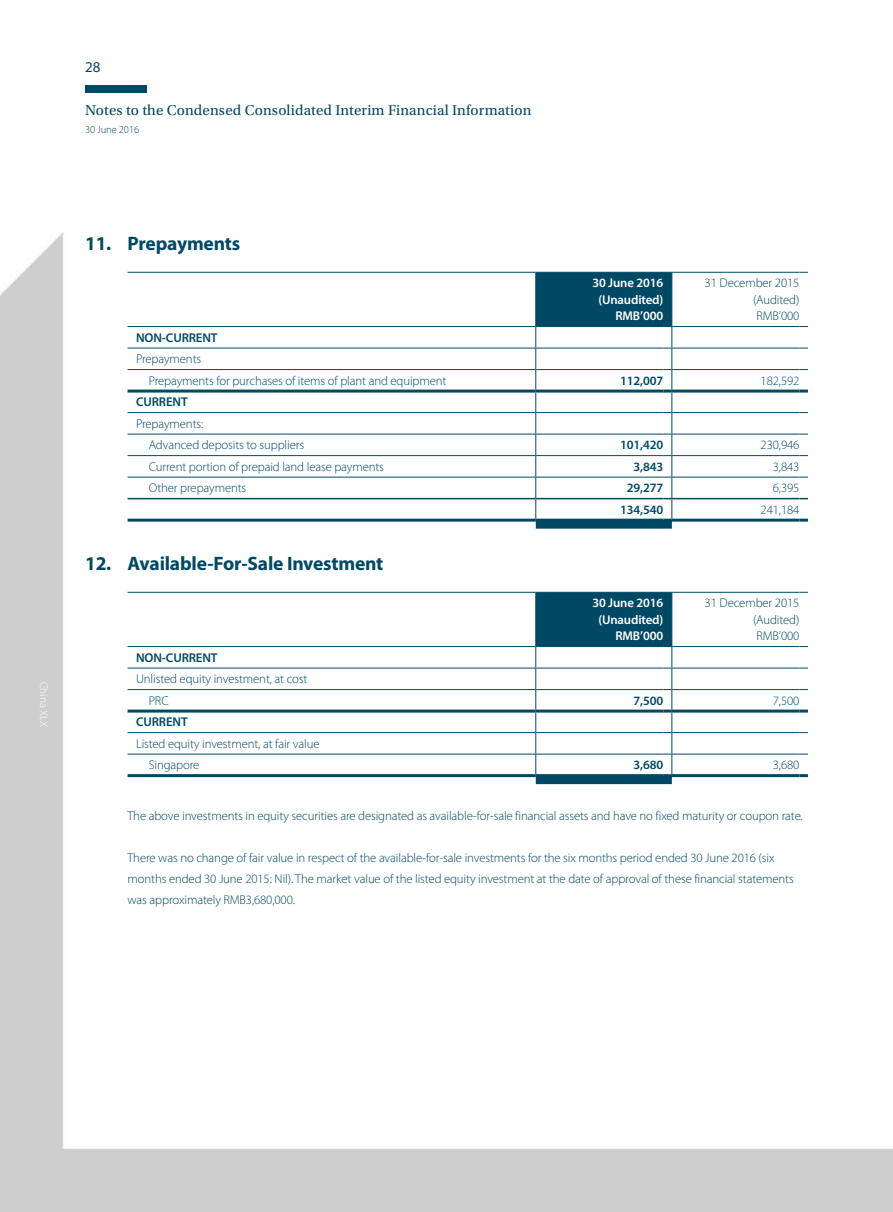
<style>
.page{position:relative;width:893px;height:1212px;background:#fff}
.page>*{position:absolute;margin:0;border:0;box-sizing:border-box;transform-origin:0 0}
.Subhead_1{font:700 19.5px "Myriad Pro";letter-spacing:-.01em;color:#004964}
.t1{font:15px "Utopia Std";letter-spacing:.01em;color:#004964}
.t2{font:15px "Myriad Pro";color:#004964}
.Body_Text{font:300 12.75px/21px "Myriad Pro";letter-spacing:-.01em;color:#004964}
.Body_Text_Table{font:300 12.75px "Myriad Pro";letter-spacing:-.01em;color:#004964}
.Body_Text_Table-2{font:600 12.75px "Myriad Pro";letter-spacing:-.01em;color:#004964}
.Body_Text_Table-3{font:600 12.75px "Myriad Pro";letter-spacing:-.01em;color:#fff}
.t3{font:300 11.25px "Myriad Pro";color:#fff}
.t4{font:300 10.5px "Myriad Pro";letter-spacing:-.01em;color:#004964}
</style>
<div class="page">
<img style="left:0;top:92px;width:892px;height:1120px">
<div style="left:85px;top:85px;width:62px;height:7px;background:#004964"></div>
<hr style="left:128px;top:272px;width:408px;height:1px;background:#004964">
<hr style="left:672px;top:272px;width:127px;height:1px;background:#004964">
<hr style="left:128px;top:326px;width:408px;height:1px;background:#004964">
<hr style="left:672px;top:326px;width:127px;height:1px;background:#004964">
<hr style="left:128px;top:348px;width:408px;height:1px;background:#004964">
<hr style="left:672px;top:348px;width:127px;height:1px;background:#004964">
<hr style="left:128px;top:369px;width:408px;height:1px;background:#004964">
<hr style="left:672px;top:369px;width:127px;height:1px;background:#004964">
<hr style="left:128px;top:412px;width:408px;height:1px;background:#004964">
<hr style="left:672px;top:412px;width:127px;height:1px;background:#004964">
<hr style="left:128px;top:434px;width:408px;height:1px;background:#004964">
<hr style="left:672px;top:434px;width:127px;height:1px;background:#004964">
<hr style="left:128px;top:455px;width:408px;height:1px;background:#004964">
<hr style="left:672px;top:455px;width:127px;height:1px;background:#004964">
<hr style="left:128px;top:477px;width:408px;height:1px;background:#004964">
<hr style="left:672px;top:477px;width:127px;height:1px;background:#004964">
<hr style="left:128px;top:390px;width:408px;height:3px;background:#004964">
<hr style="left:672px;top:390px;width:127px;height:3px;background:#004964">
<svg style="left:799px;top:390px;width:9px;height:3px"></svg>
<hr style="left:128px;top:519px;width:408px;height:3px;background:#004964">
<hr style="left:672px;top:519px;width:127px;height:3px;background:#004964">
<svg style="left:799px;top:519px;width:9px;height:3px"></svg>
<hr style="left:128px;top:498px;width:408px;height:1px;background:#004964">
<svg style="left:535px;top:272px;width:137px;height:257px"></svg>
<hr style="left:672px;top:498px;width:127px;height:1px;background:#004964">
<hr style="left:128px;top:592px;width:408px;height:1px;background:#004964">
<hr style="left:672px;top:592px;width:127px;height:1px;background:#004964">
<hr style="left:128px;top:646px;width:408px;height:1px;background:#004964">
<hr style="left:672px;top:646px;width:127px;height:1px;background:#004964">
<hr style="left:128px;top:668px;width:408px;height:1px;background:#004964">
<hr style="left:672px;top:668px;width:127px;height:1px;background:#004964">
<hr style="left:128px;top:689px;width:408px;height:1px;background:#004964">
<hr style="left:672px;top:689px;width:127px;height:1px;background:#004964">
<hr style="left:128px;top:732px;width:408px;height:1px;background:#004964">
<hr style="left:672px;top:732px;width:127px;height:1px;background:#004964">
<hr style="left:128px;top:754px;width:408px;height:1px;background:#004964">
<hr style="left:672px;top:754px;width:127px;height:1px;background:#004964">
<hr style="left:128px;top:774px;width:408px;height:3px;background:#004964">
<hr style="left:672px;top:774px;width:127px;height:3px;background:#004964">
<svg style="left:799px;top:774px;width:9px;height:3px"></svg>
<hr style="left:128px;top:709px;width:408px;height:3px;background:#004964">
<svg style="left:535px;top:592px;width:137px;height:192px"></svg>
<hr style="left:672px;top:709px;width:127px;height:3px;background:#004964">
<svg style="left:799px;top:709px;width:9px;height:3px"></svg>
<p class="t2" style="left:85px;top:58px;width:17px">28</p>
<p class="t1" style="left:85px;top:102px;width:448px">Notes to the Condensed Consolidated Interim Financial Information</p>
<p class="t4" style="left:85px;top:124px;width:56px">30 June 2016</p>
<p class="t3" style="left:51px;top:682px;width:47px;rotate:90deg">China XLX</p>
<p class="Subhead_1" style="left:85px;top:231px;width:157px">11. Prepayments</p>
<p class="Body_Text_Table-3" style="left:592px;top:275px;width:73px">30 June 2016</p>
<p class="Body_Text_Table-3" style="left:598px;top:291px;width:66px">(Unaudited)</p>
<p class="Body_Text_Table-3" style="left:615px;top:308px;width:49px">RMB’000</p>
<p class="Body_Text_Table" style="left:705px;top:275px;width:96px">31 December 2015</p>
<p class="Body_Text_Table" style="left:753px;top:292px;width:48px">(Audited)</p>
<p class="Body_Text_Table" style="left:756px;top:308px;width:45px">RMB’000</p>
<p class="Body_Text_Table-2" style="left:136px;top:329px;width:83px">NON-CURRENT</p>
<p class="Body_Text_Table" style="left:136px;top:351px;width:67px">Prepayments</p>
<p class="Body_Text_Table" style="left:149px;top:373px;width:299px">Prepayments for purchases of items of plant and equipment</p>
<p class="Body_Text_Table-2" style="left:620px;top:372px;width:45px">112,007</p>
<p class="Body_Text_Table" style="left:761px;top:373px;width:40px">182,592</p>
<p class="Body_Text_Table-2" style="left:136px;top:394px;width:53px">CURRENT</p>
<p class="Body_Text_Table" style="left:136px;top:416px;width:69px">Prepayments:</p>
<p class="Body_Text_Table" style="left:149px;top:437px;width:157px">Advanced deposits to suppliers</p>
<p class="Body_Text_Table-2" style="left:620px;top:437px;width:45px">101,420</p>
<p class="Body_Text_Table" style="left:761px;top:437px;width:40px">230,946</p>
<p class="Body_Text_Table" style="left:149px;top:459px;width:237px">Current portion of prepaid land lease payments</p>
<p class="Body_Text_Table-2" style="left:633px;top:458px;width:31px">3,843</p>
<p class="Body_Text_Table" style="left:773px;top:459px;width:28px">3,843</p>
<p class="Body_Text_Table" style="left:149px;top:480px;width:99px">Other prepayments</p>
<p class="Body_Text_Table-2" style="left:627px;top:480px;width:38px">29,277</p>
<p class="Body_Text_Table" style="left:773px;top:480px;width:28px">6,395</p>
<p class="Body_Text_Table-2" style="left:620px;top:501px;width:45px">134,540</p>
<p class="Body_Text_Table" style="left:761px;top:502px;width:40px">241,184</p>
<p class="Subhead_1" style="left:85px;top:551px;width:300px">12. Available-For-Sale Investment</p>
<p class="Body_Text_Table-3" style="left:592px;top:595px;width:73px">30 June 2016</p>
<p class="Body_Text_Table-3" style="left:598px;top:611px;width:66px">(Unaudited)</p>
<p class="Body_Text_Table-3" style="left:615px;top:628px;width:49px">RMB’000</p>
<p class="Body_Text_Table" style="left:705px;top:595px;width:96px">31 December 2015</p>
<p class="Body_Text_Table" style="left:753px;top:612px;width:48px">(Audited)</p>
<p class="Body_Text_Table" style="left:756px;top:628px;width:45px">RMB’000</p>
<p class="Body_Text_Table-2" style="left:136px;top:649px;width:83px">NON-CURRENT</p>
<p class="Body_Text_Table" style="left:136px;top:671px;width:173px">Unlisted equity investment, at cost</p>
<p class="Body_Text_Table" style="left:149px;top:693px;width:21px">PRC</p>
<p class="Body_Text_Table-2" style="left:633px;top:692px;width:31px">7,500</p>
<p class="Body_Text_Table" style="left:773px;top:693px;width:28px">7,500</p>
<p class="Body_Text_Table-2" style="left:136px;top:714px;width:53px">CURRENT</p>
<p class="Body_Text_Table" style="left:136px;top:736px;width:185px">Listed equity investment, at fair value</p>
<p class="Body_Text_Table" style="left:149px;top:757px;width:52px">Singapore</p>
<p class="Body_Text_Table-2" style="left:633px;top:757px;width:31px">3,680</p>
<p class="Body_Text_Table" style="left:773px;top:757px;width:28px">3,680</p>
<p class="Body_Text" style="left:128px;top:805px;width:677px">The above investments in equity securities are designated as available-for-sale financial assets and have no fixed maturity or coupon rate.</p>
<p class="Body_Text" style="left:128px;top:847px;width:668px">There was no change of fair value in respect of the available-for-sale investments for the six months period ended 30 June 2016 (six months ended 30 June 2015: Nil). The market value of the listed equity investment at the date of approval of these financial statements was approximately RMB3,680,000.</p>
</div>
